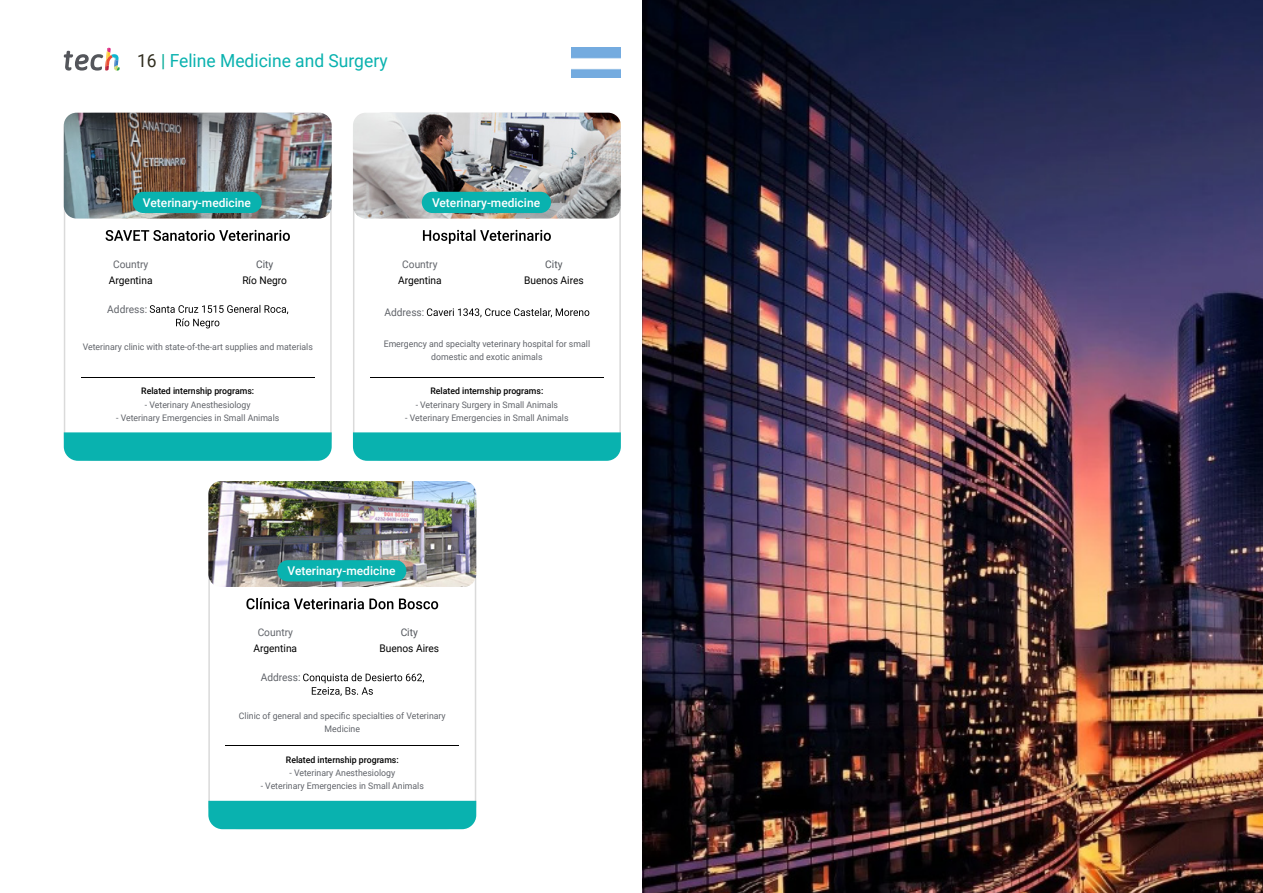
<style>
.page{position:relative;width:1263px;height:893px;background:#fff}
.page>*{position:absolute;margin:0;border:0;box-sizing:border-box;transform-origin:0 0}
.t1{font:18px "Roboto";color:#09b2af}
.t2{font:500 12px "Roboto";color:#fff}
.t3{font:10.5px "Roboto";color:#000}
.t4{font:10.5px "Roboto";color:#61646a}
.t5{font:10.5px "Roboto";color:#52555b}
.t6{font:9px/13.5px "Roboto";color:#61646a;text-align:center}
.t7{font:500 9px "Roboto";color:#000}
.s1{color:#312e20}
.s2{color:#00a996}
</style>
<div class="page">
<svg style="left:64px;top:48px;width:56px;height:23px"></svg>
<svg style="left:63px;top:112px;width:269px;height:337px"></svg>
<img style="left:64px;top:113px;width:268px;height:106px">
<div style="left:133px;top:192px;width:129px;height:21px;background:#09b2af;border-radius:11px"></div>
<svg style="left:64px;top:432px;width:268px;height:29px;background:#10b4b1"></svg>
<hr style="left:81px;top:377px;width:234px;height:1px;background:#000">
<svg style="left:106px;top:230px;width:184px;height:11px"></svg>
<svg style="left:150px;top:305px;width:138px;height:23px"></svg>
<svg style="left:352px;top:112px;width:269px;height:334px"></svg>
<img style="left:353px;top:113px;width:268px;height:106px">
<div style="left:422px;top:192px;width:129px;height:21px;background:#09b2af;border-radius:11px"></div>
<svg style="left:353px;top:432px;width:268px;height:29px;background:#10b4b1"></svg>
<hr style="left:370px;top:377px;width:234px;height:1px;background:#000">
<svg style="left:423px;top:230px;width:128px;height:14px"></svg>
<svg style="left:427px;top:308px;width:162px;height:9px"></svg>
<svg style="left:208px;top:492px;width:269px;height:338px"></svg>
<img style="left:208px;top:481px;width:268px;height:106px">
<div style="left:277px;top:560px;width:129px;height:21px;background:#09b2af;border-radius:11px"></div>
<div style="left:208px;top:801px;width:268px;height:28px;background:#09b2af"></div>
<hr style="left:225px;top:745px;width:234px;height:1px;background:#000">
<svg style="left:246px;top:598px;width:192px;height:11px"></svg>
<svg style="left:303px;top:673px;width:121px;height:23px"></svg>
<img style="left:642px;top:0;width:621px;height:893px">
<h1 class="t1" style="left:137px;top:48px;width:252px"><span class="s1">16</span> <span class="s2">|</span> Feline Medicine and Surgery</h1>
<h2 class="t2" style="left:143px;top:194px;width:110px">Veterinary-medicine</h2>
<h2 class="t2" style="left:432px;top:194px;width:110px">Veterinary-medicine</h2>
<p class="t4" style="left:113px;top:256px;width:37px">Country</p>
<p class="t3" style="left:109px;top:273px;width:45px">Argentina</p>
<p class="t5" style="left:256px;top:256px;width:19px">City</p>
<p class="t3" style="left:242px;top:273px;width:46px">Río Negro</p>
<p class="t4" style="left:402px;top:256px;width:37px">Country</p>
<p class="t3" style="left:398px;top:273px;width:45px">Argentina</p>
<p class="t5" style="left:545px;top:256px;width:19px">City</p>
<p class="t3" style="left:524px;top:273px;width:61px">Buenos Aires</p>
<p class="t4" style="left:107px;top:302px;width:41px">Address:</p>
<p class="t6" style="left:83px;top:340px;width:232px">Veterinary clinic with state-of-the-art supplies and materials</p>
<p class="t7" style="left:141px;top:385px;width:114px">Related internship programs:</p>
<p class="t6" style="left:145px;top:397px;width:107px">- Veterinary Anesthesiology</p>
<p class="t6" style="left:116px;top:410px;width:165px">- Veterinary Emergencies in Small Animals</p>
<p class="t4" style="left:384px;top:305px;width:41px">Address:</p>
<p class="t6" style="left:384px;top:337px;width:208px">Emergency and specialty veterinary hospital for small domestic and exotic animals</p>
<p class="t7" style="left:430px;top:385px;width:114px">Related internship programs:</p>
<p class="t6" style="left:416px;top:397px;width:144px">- Veterinary Surgery in Small Animals</p>
<p class="t6" style="left:405px;top:410px;width:165px">- Veterinary Emergencies in Small Animals</p>
<h2 class="t2" style="left:287px;top:563px;width:110px">Veterinary-medicine</h2>
<p class="t4" style="left:258px;top:625px;width:37px">Country</p>
<p class="t3" style="left:253px;top:641px;width:45px">Argentina</p>
<p class="t5" style="left:401px;top:625px;width:19px">City</p>
<p class="t3" style="left:379px;top:641px;width:61px">Buenos Aires</p>
<p class="t4" style="left:261px;top:670px;width:41px">Address:</p>
<p class="t6" style="left:239px;top:708px;width:208px">Clinic of general and specific specialties of Veterinary<br>Medicine</p>
<p class="t7" style="left:286px;top:753px;width:114px">Related internship programs:</p>
<p class="t6" style="left:289px;top:766px;width:107px">- Veterinary Anesthesiology</p>
<p class="t6" style="left:261px;top:779px;width:165px">- Veterinary Emergencies in Small Animals</p>
</div>
